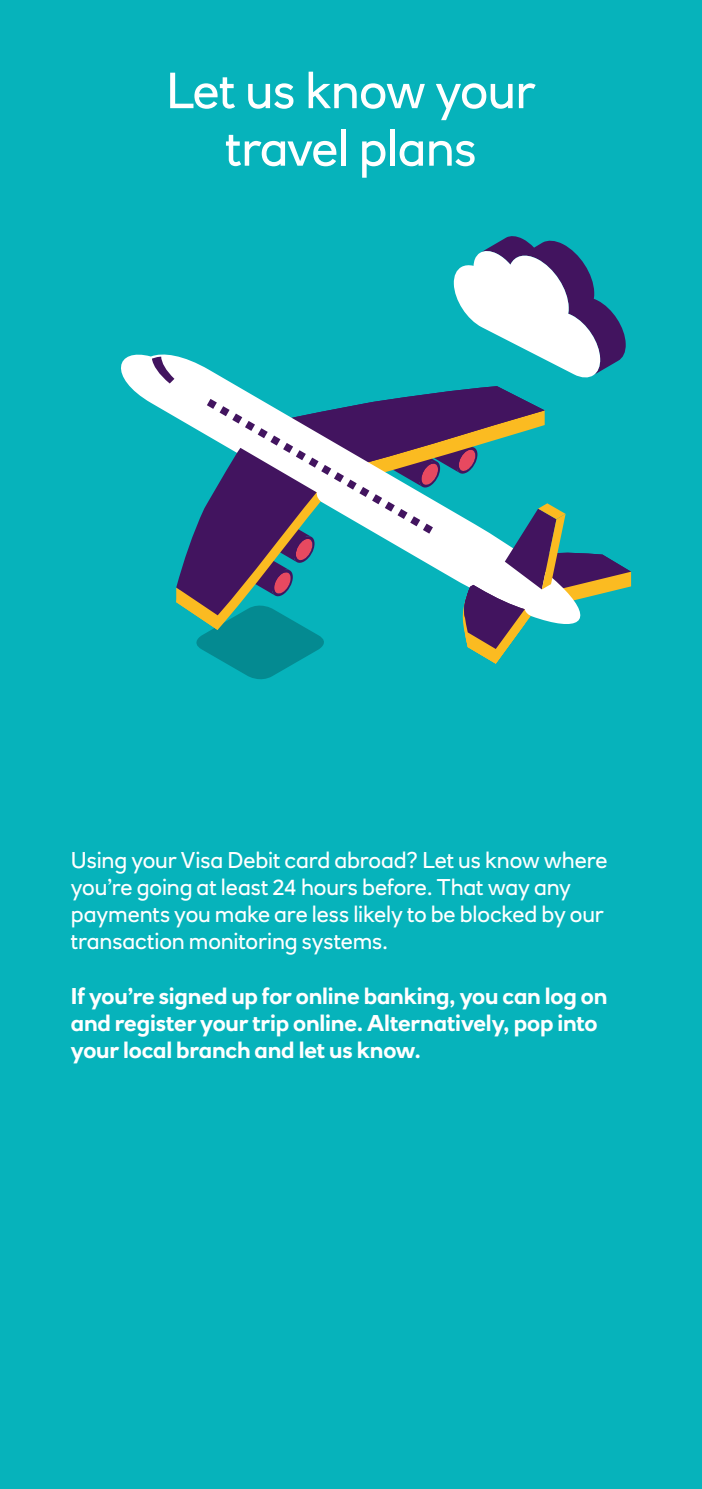
<style>
.page{position:relative;width:702px;height:1489px;background:#fff}
.page>*{position:absolute;margin:0;border:0;box-sizing:border-box;transform-origin:0 0}
.t1{font:50px/57.5px "RN House Sans";letter-spacing:-.01em;color:#fff;text-align:center}
.t2{font:22.5px/27px "RN House Sans";letter-spacing:-.005em;color:#fff}
.t3{font:700 22.5px/27px "RN House Sans";letter-spacing:-.01em;color:#fff}
</style>
<div class="page">
<div style="left:0;top:0;width:702px;height:1488px;background:#06b3bb"></div>
<svg style="left:121px;top:354px;width:511px;height:232px"></svg>
<svg style="left:152px;top:236px;width:479px;height:443px"></svg>
<h1 class="t1" style="left:166px;top:61px;width:370px">Let us know your travel plans</h1>
<p class="t2" style="left:71px;top:846px;width:538px">Using your Visa Debit card abroad? Let us know where you’re going at least 24 hours before. That way any payments you make are less likely to be blocked by our transaction monitoring systems.</p>
<p class="t3" style="left:71px;top:982px;width:538px">If you’re signed up for online banking, you can log on and register your trip online. Alternatively, pop into your local branch and let us know.</p>
</div>
